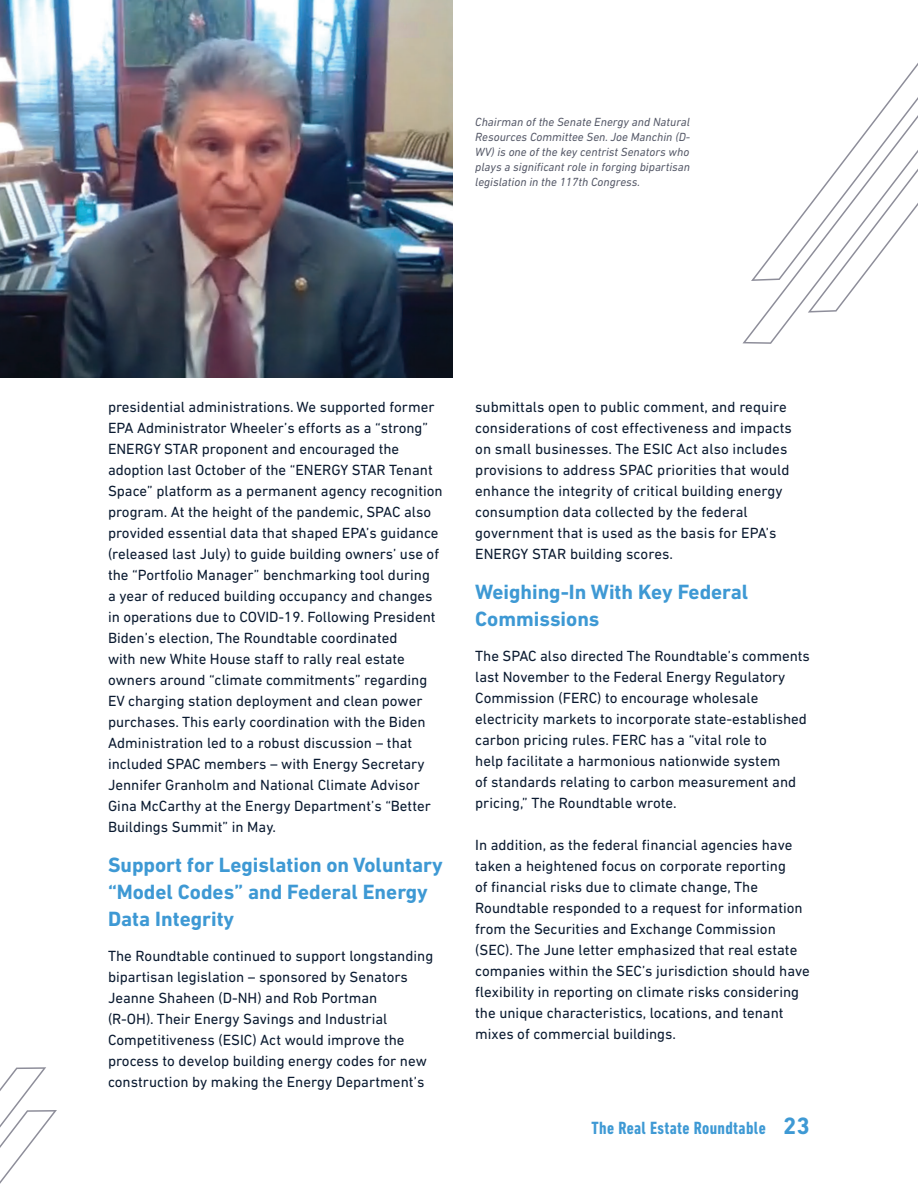
<style>
.page{position:relative;width:918px;height:1188px;background:#fff}
.page>*{position:absolute;margin:0;border:0;box-sizing:border-box;transform-origin:0 0}
.t1{font:700 21px/27px "DIN Next LT Pro";color:#3e99d4}
.t2{font:700 condensed 18px "DIN Next LT Pro";letter-spacing:.02em;color:#3e99d4}
.t3{font:15px/21px "DIN Next LT Pro";color:#0a1a30}
.t4{font:italic 12px/15px "DIN Next LT Pro";color:#555968;text-align:justify}
.s1{color:#3f99d4}
.s2{font-stretch:normal;font-size:24px}
</style>
<div class="page">
<svg style="left:0;top:1067px;width:57px;height:117px"></svg>
<img style="left:0;top:0;width:453px;height:378px">
<svg style="left:743px;top:63px;width:175px;height:281px"></svg>
<p class="t4" style="left:475px;top:115px;width:217px">Chairman of the Senate Energy and Natural Resources Committee Sen. Joe Manchin (D-WV) is one of the key centrist Senators who plays a significant role in forging bipartisan legislation in the 117th Congress.</p>
<p class="t3" style="left:108px;top:397px;width:336px">presidential administrations. We supported former EPA Administrator Wheeler’s efforts as a “strong” ENERGY STAR proponent and encouraged the adoption last October of the “ENERGY STAR Tenant Space” platform as a permanent agency recognition program. At the height of the pandemic, SPAC also provided essential data that shaped EPA’s guidance (released last July) to guide building owners’ use of the “Portfolio Manager” benchmarking tool during<br>a year of reduced building occupancy and changes in operations due to COVID-19. Following President Biden’s election, The Roundtable coordinated<br>with new White House staff to rally real estate owners around “climate commitments” regarding EV charging station deployment and clean power purchases. This early coordination with the Biden Administration led to a robust discussion – that included SPAC members – with Energy Secretary Jennifer Granholm and National Climate Advisor Gina McCarthy at the Energy Department’s “Better Buildings Summit” in May.</p>
<h1 class="t1" style="left:108px;top:853px;width:336px">Support for Legislation on Voluntary “Model Codes” and Federal Energy<br>Data Integrity</h1>
<p class="t3" style="left:108px;top:946px;width:327px">The Roundtable continued to support longstanding bipartisan legislation – sponsored by Senators Jeanne Shaheen (D-NH) and Rob Portman<br>(R-OH). Their Energy Savings and Industrial Competitiveness (ESIC) Act would improve the process to develop building energy codes for new construction by making the Energy Department’s</p>
<p class="t3" style="left:475px;top:397px;width:318px">submittals open to public comment, and require considerations of cost effectiveness and impacts on small businesses. The ESIC Act also includes provisions to address SPAC priorities that would enhance the integrity of critical building energy consumption data collected by the federal government that is used as the basis for EPA’s ENERGY STAR building scores.</p>
<h1 class="t1" style="left:475px;top:580px;width:275px">Weighing<span class="s1">-In With</span> Key Federal<br>Commissions</h1>
<p class="t3" style="left:475px;top:646px;width:336px">The SPAC also directed The Roundtable’s comments last November to the Federal Energy Regulatory Commission (FERC) to encourage wholesale electricity markets to incorporate state-established carbon pricing rules. FERC has a “vital role to<br>help facilitate a harmonious nationwide system<br>of standards relating to carbon measurement and pricing,” The Roundtable wrote.</p>
<p class="t3" style="left:475px;top:835px;width:336px">In addition, as the federal financial agencies have taken a heightened focus on corporate reporting<br>of financial risks due to climate change, The Roundtable responded to a request for information from the Securities and Exchange Commission (SEC). The June letter emphasized that real estate companies within the SEC’s jurisdiction should have flexibility in reporting on climate risks considering the unique characteristics, locations, and tenant mixes of commercial buildings.</p>
<p class="t2" style="left:592px;top:1121px;width:220px">The Real Estate Roundtable <span class="s2">23</span></p>
</div>
